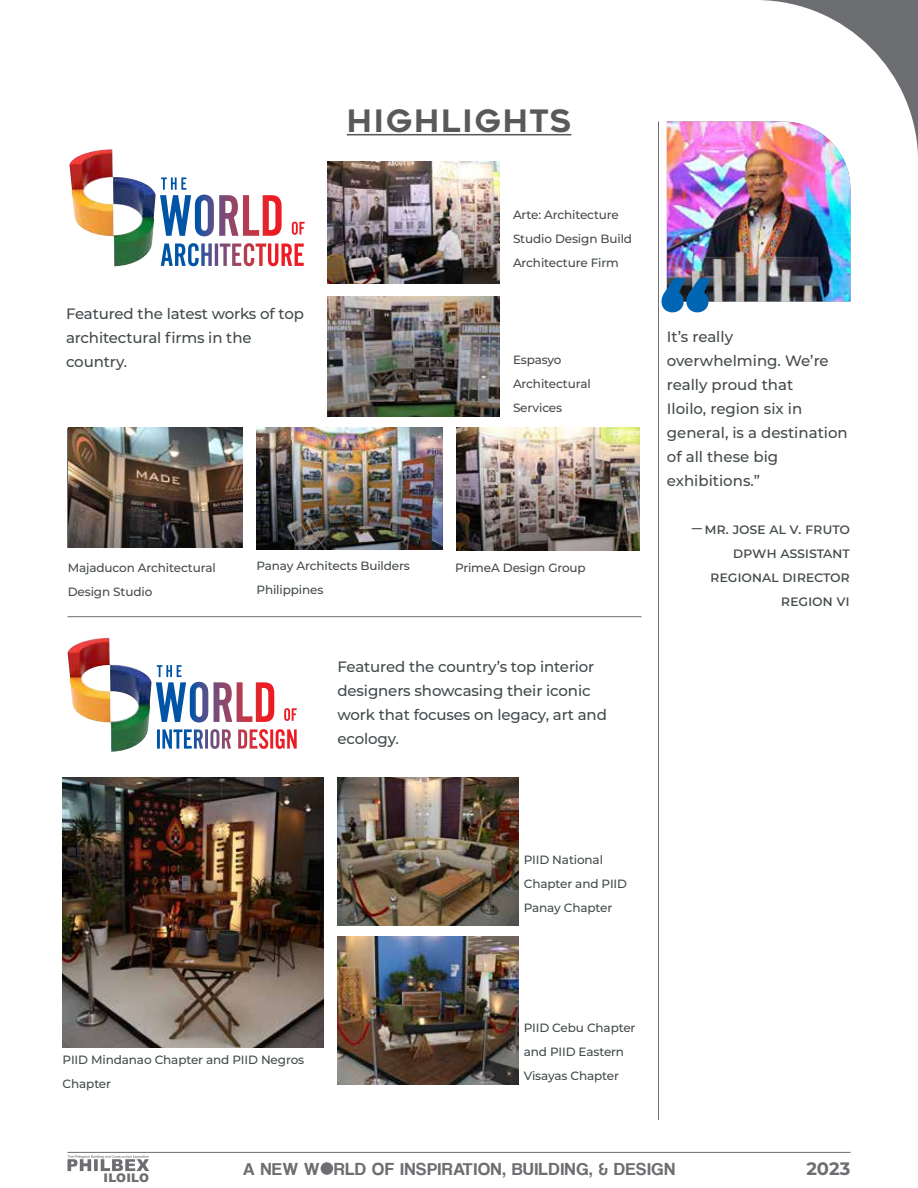
<style>
.page{position:relative;width:918px;height:1188px;background:#fff}
.page>*{position:absolute;margin:0;border:0;box-sizing:border-box;transform-origin:0 0}
.t1{font:30.9px "Renogare";letter-spacing:.05em;color:#58595b}
.t2{font:18px "Coolvetica Rg";letter-spacing:.05em;color:#6d6e71}
.t3{font:700 18px "Montserrat";color:#6d6e71}
.t4{font:500 15px/24px "Montserrat";letter-spacing:-.01em;color:#444a4c}
.t5{font:500 12px/24px "Montserrat";letter-spacing:-.01em;color:#444a4c}
.t6{font:900 11.85px "Arial";letter-spacing:.015em;color:#6d6e71}
</style>
<div class="page">
<hr style="left:347px;top:134px;width:224px;height:1px;background:#58595b">
<img style="left:69px;top:149px;width:84px;height:117px">
<svg style="left:160px;top:177px;width:138px;height:59px"></svg>
<img style="left:328px;top:296px;width:172px;height:120px">
<img style="left:457px;top:428px;width:182px;height:122px">
<img style="left:68px;top:428px;width:175px;height:120px">
<img style="left:67px;top:638px;width:82px;height:114px">
<svg style="left:156px;top:665px;width:134px;height:58px"></svg>
<hr style="left:68px;top:616px;width:574px;height:1px;background:#6d6e71">
<img style="left:338px;top:777px;width:181px;height:149px">
<img style="left:63px;top:777px;width:261px;height:270px">
<img style="left:328px;top:162px;width:172px;height:122px">
<img style="left:256px;top:428px;width:186px;height:122px">
<hr style="left:68px;top:1152px;width:782px;height:1px;background:#6d6e71">
<div style="left:321px;top:1162px;width:12px;height:13px;background:#6d6e71;border-radius:50%"></div>
<svg style="left:68px;top:1155px;width:81px;height:16px"></svg>
<img style="left:661px;top:0;width:257px;height:312px">
<hr style="left:658px;top:122px;width:1px;height:998px;background:#6d6e71">
<img style="left:338px;top:936px;width:181px;height:149px">
<h1 class="t1" style="left:347px;top:100px;width:226px">HIGHLIGHTS</h1>
<p class="t4" style="left:66px;top:301px;width:239px">Featured the latest works of top architectural firms in the country.</p>
<p class="t5" style="left:513px;top:202px;width:121px">Arte: Architecture<br>Studio Design Build<br>Architecture Firm</p>
<p class="t5" style="left:513px;top:347px;width:79px">Espasyo<br>Architectural<br>Services</p>
<p class="t5" style="left:256px;top:553px;width:155px">Panay Architects Builders<br>Philippines</p>
<p class="t5" style="left:68px;top:555px;width:150px">Majaducon Architectural</p>
<p class="t5" style="left:455px;top:555px;width:132px">PrimeA Design Group</p>
<p class="t5" style="left:68px;top:579px;width:86px">Design Studio</p>
<p class="t4" style="left:338px;top:654px;width:271px">Featured the country’s top interior designers showcasing their iconic work that focuses on legacy, art and ecology.</p>
<p class="t4" style="left:667px;top:324px;width:182px">It’s really overwhelming. We’re really proud that<br>Iloilo, region six in general, is a destination of all these big exhibitions.”</p>
<p class="t4" style="left:692px;top:516px;width:160px;text-align:right">̶M r. Jose Al V. Fruto<br>DPWH Assistant<br>Regional Director region vi</p>
<p class="t5" style="left:524px;top:847px;width:105px">PIID National<br>Chapter and PIID<br>Panay Chapter</p>
<p class="t5" style="left:63px;top:1047px;width:243px">PIID Mindanao Chapter and PIID Negros<br>Chapter</p>
<p class="t5" style="left:524px;top:1015px;width:113px">PIID Cebu Chapter and PIID Eastern<br>Visayas Chapter</p>
<p class="t6" style="left:104px;top:1169px;width:47px">ILOILO</p>
<p class="t2" style="left:243px;top:1158px;width:434px">A NEW W RLD OF INSPIRATION, BUILDING, &amp; DESIGN</p>
<p class="t3" style="left:806px;top:1155px;width:45px">2023</p>
</div>
